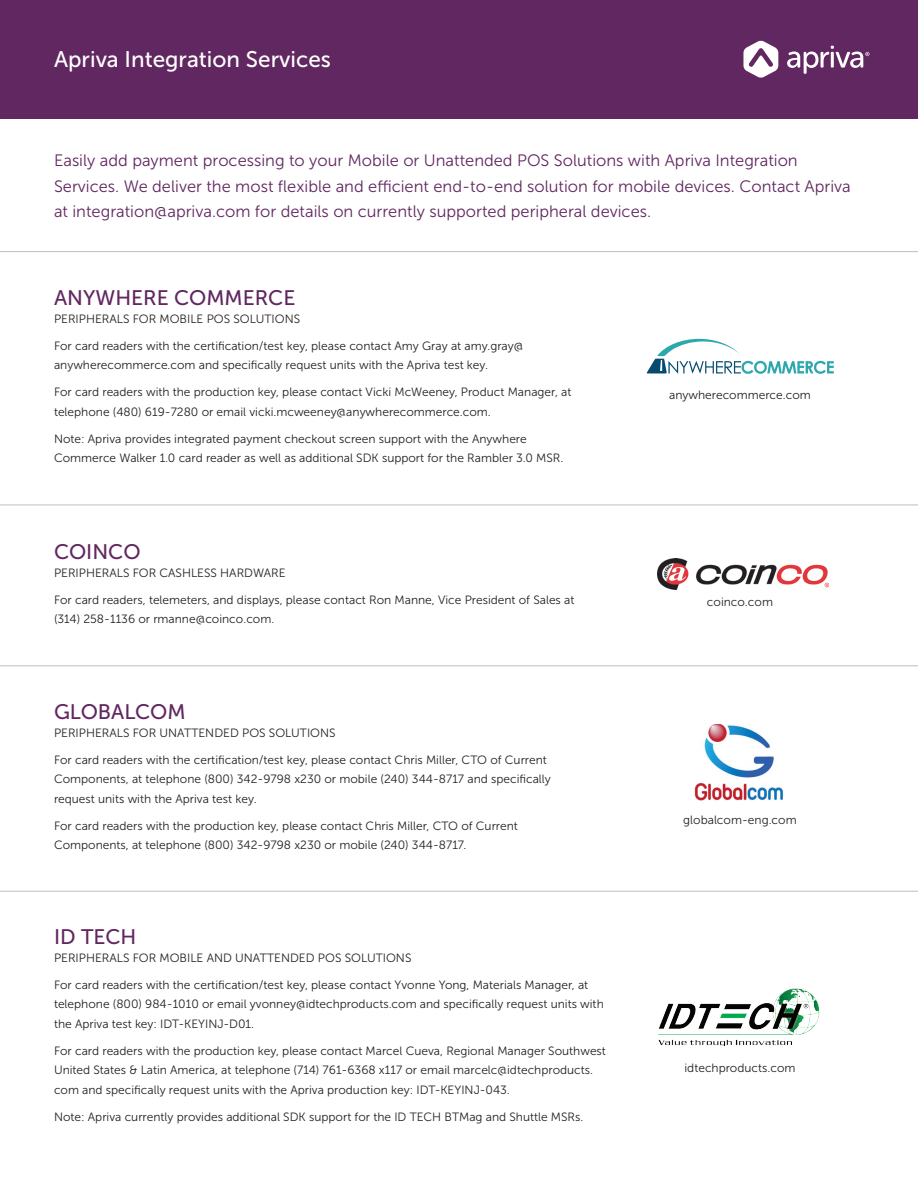
<style>
.page{position:relative;width:918px;height:1188px;background:#fff}
.page>*{position:absolute;margin:0;border:0;box-sizing:border-box;transform-origin:0 0}
.t1{font:22.5px "Museo Sans 500";color:#fff}
.t2{font:21px "Museo Sans 500";color:#612760}
.t3{font:16.5px/25.5px "Museo Sans 300";color:#612760}
.Body{font:12px/19.5px "Museo Sans 300";color:#231f20}
.Product_Subhead{font:12px "Museo Sans 300";color:#231f20}
</style>
<div class="page">
<div style="left:0;top:0;width:918px;height:118px;background:#612760"></div>
<hr style="left:0;top:251px;width:918px;height:1px;background:#bcbdc0">
<hr style="left:0;top:505px;width:918px;height:1px;background:#bcbdc0">
<hr style="left:0;top:666px;width:918px;height:1px;background:#bcbdc0">
<hr style="left:0;top:891px;width:918px;height:1px;background:#bcbdc0">
<svg style="left:647px;top:339px;width:187px;height:35px"></svg>
<img style="left:695px;top:725px;width:89px;height:76px">
<svg style="left:743px;top:40px;width:35px;height:38px"></svg>
<svg style="left:787px;top:46px;width:82px;height:28px"></svg>
<img style="left:657px;top:558px;width:171px;height:32px">
<img style="left:659px;top:988px;width:161px;height:58px">
<h1 class="t1" style="left:54px;top:47px;width:278px">Apriva Integration Services</h1>
<p class="t3" style="left:54px;top:148px;width:798px">Easily add payment processing to your Mobile or Unattended POS Solutions with Apriva Integration<br>Services. We deliver the most flexible and efficient end-to-end solution for mobile devices. Contact Apriva at integration@apriva.com for details on currently supported peripheral devices.</p>
<h2 class="t2" style="left:54px;top:286px;width:243px">ANYWHERE COMMERCE</h2>
<p class="Product_Subhead" style="left:54px;top:312px;width:248px">PERIPHERALS FOR MOBILE POS SOLUTIONS</p>
<p class="Body" style="left:54px;top:336px;width:471px">For card readers with the certification/test key, please contact Amy Gray at amy.gray@ anywherecommerce.com and specifically request units with the Apriva test key.</p>
<p class="Body" style="left:54px;top:383px;width:519px">For card readers with the production key, please contact Vicki McWeeney, Product Manager, at telephone (480) 619-7280 or email vicki.mcweeney@anywherecommerce.com.</p>
<p class="Body" style="left:54px;top:429px;width:511px">Note: Apriva provides integrated payment checkout screen support with the Anywhere<br>Commerce Walker 1.0 card reader as well as additional SDK support for the Rambler 3.0 MSR.</p>
<h2 class="t2" style="left:54px;top:540px;width:88px">COINCO</h2>
<p class="Product_Subhead" style="left:54px;top:566px;width:233px">PERIPHERALS FOR CASHLESS HARDWARE</p>
<p class="Body" style="left:54px;top:590px;width:522px">For card readers, telemeters, and displays, please contact Ron Manne, Vice President of Sales at (314) 258-1136 or rmanne@coinco.com.</p>
<h2 class="t2" style="left:54px;top:700px;width:133px">GLOBALCOM</h2>
<p class="Product_Subhead" style="left:54px;top:726px;width:283px">PERIPHERALS FOR UNATTENDED POS SOLUTIONS</p>
<p class="Body" style="left:54px;top:750px;width:498px">For card readers with the certification/test key, please contact Chris Miller, CTO of Current<br>Components, at telephone (800) 342-9798 x230 or mobile (240) 344-8717 and specifically request units with the Apriva test key.</p>
<p class="Body" style="left:54px;top:816px;width:465px">For card readers with the production key, please contact Chris Miller, CTO of Current<br>Components, at telephone (800) 342-9798 x230 or mobile (240) 344-8717.</p>
<h2 class="t2" style="left:54px;top:925px;width:84px">ID TECH</h2>
<p class="Product_Subhead" style="left:54px;top:951px;width:359px">PERIPHERALS FOR MOBILE AND UNATTENDED POS SOLUTIONS</p>
<p class="Body" style="left:54px;top:975px;width:551px">For card readers with the certification/test key, please contact Yvonne Yong, Materials Manager, at telephone (800) 984-1010 or email yvonney@idtechproducts.com and specifically request units with the Apriva test key: IDT-KEYINJ-D01.</p>
<p class="Body" style="left:54px;top:1041px;width:553px">For card readers with the production key, please contact Marcel Cueva, Regional Manager Southwest<br>United States &amp; Latin America, at telephone (714) 761-6368 x117 or email marcelc@idtechproducts. com and specifically request units with the Apriva production key: IDT-KEYINJ-043.</p>
<p class="Body" style="left:54px;top:1107px;width:531px">Note: Apriva currently provides additional SDK support for the ID TECH BTMag and Shuttle MSRs.</p>
<p class="Body" style="left:669px;top:385px;width:143px">anywherecommerce.com</p>
<p class="Body" style="left:707px;top:592px;width:68px">coinco.com</p>
<p class="Body" style="left:683px;top:810px;width:115px">globalcom-eng.com</p>
<p class="Body" style="left:685px;top:1058px;width:112px">idtechproducts.com</p>
</div>
